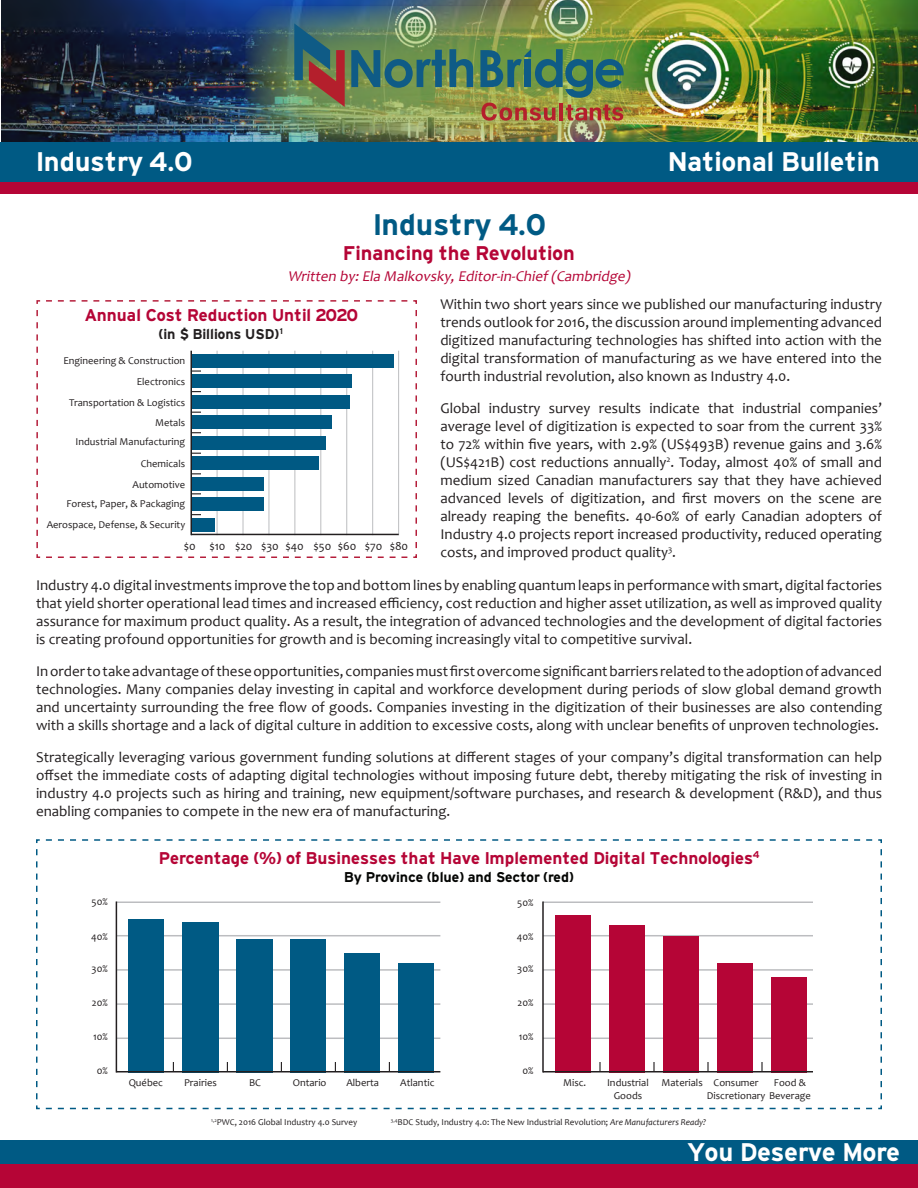
<style>
.page{position:relative;width:918px;height:1188px;background:#fff}
.page>*{position:absolute;margin:0;border:0;box-sizing:border-box;transform-origin:0 0}
.t1{font:31.5px "Hitthe Road";color:#005a84}
.t2{font:28.5px "Hitthe Road";color:#fff}
.t3{font:27px "Hitthe Road";color:#fff}
.t4{font:21px "Hitthe Road";color:#b50536}
.t5{font:18px "Hitthe Road";color:#b50536}
.t6{font:15px/18px "Candara";color:#231f20;text-align:justify}
.t7{font:italic 15px "Candara";color:#b50536}
.t8{font:15px "Hitthe Road";color:#040503}
.t9{font:15px "Hitthe Road";color:#231f20}
.t10{font:12px "Candara";color:#231f20}
.t11{font:10.5px/20.5px "Candara";color:#231f20;text-align:right}
.t12{font:9px "Candara";color:#231f20}
.s1{font-style:italic}
</style>
<div class="page">
<svg style="left:36px;top:300px;width:381px;height:258px"></svg>
<img style="left:1px;top:0;width:917px;height:143px">
<div style="left:0;top:182px;width:918px;height:12px;background:#b50536"></div>
<div style="left:0;top:1140px;width:918px;height:24px;background:#005a84"></div>
<div style="left:0;top:1164px;width:918px;height:24px;background:#b50536"></div>
<img style="left:243px;top:3px;width:419px;height:140px">
<svg style="left:294px;top:23px;width:51px;height:84px;background:#63655b"></svg>
<svg style="left:351px;top:49px;width:122px;height:39px;background:#467a66"></svg>
<svg style="left:480px;top:49px;width:144px;height:72px;background:#6c8054"></svg>
<div style="left:0;top:143px;width:918px;height:39px;background:#005a84"></div>
<hr style="left:217px;top:351px;width:1px;height:184px;background:#bcbdc0">
<hr style="left:243px;top:351px;width:1px;height:184px;background:#bcbdc0">
<hr style="left:269px;top:351px;width:1px;height:184px;background:#bcbdc0">
<hr style="left:295px;top:351px;width:1px;height:184px;background:#bcbdc0">
<hr style="left:320px;top:351px;width:1px;height:184px;background:#bcbdc0">
<hr style="left:346px;top:351px;width:1px;height:184px;background:#bcbdc0">
<hr style="left:372px;top:351px;width:1px;height:184px;background:#bcbdc0">
<hr style="left:398px;top:351px;width:1px;height:184px;background:#bcbdc0">
<hr style="left:191px;top:534px;width:208px;height:1px;background:#231f20">
<div style="left:191px;top:354px;width:203px;height:14px;background:#005983"></div>
<div style="left:191px;top:375px;width:161px;height:13px;background:#005983"></div>
<div style="left:191px;top:395px;width:158px;height:14px;background:#005983"></div>
<div style="left:191px;top:416px;width:140px;height:13px;background:#005983"></div>
<div style="left:191px;top:436px;width:135px;height:14px;background:#005983"></div>
<div style="left:191px;top:457px;width:127px;height:13px;background:#005983"></div>
<div style="left:191px;top:477px;width:73px;height:14px;background:#005983"></div>
<div style="left:191px;top:498px;width:73px;height:13px;background:#005983"></div>
<div style="left:191px;top:518px;width:23px;height:14px;background:#005983"></div>
<hr style="left:190px;top:351px;width:2px;height:184px;background:#231f20">
<svg style="left:36px;top:839px;width:846px;height:271px"></svg>
<svg style="left:192px;top:370px;width:9px;height:2px"></svg>
<svg style="left:599px;top:1062px;width:2px;height:9px"></svg>
<svg style="left:653px;top:1062px;width:2px;height:9px"></svg>
<svg style="left:707px;top:1062px;width:2px;height:9px"></svg>
<svg style="left:761px;top:1062px;width:2px;height:9px"></svg>
<h2 class="t2" style="left:36px;top:150px;width:157px">Industry 4.0</h2>
<h2 class="t2" style="left:668px;top:150px;width:214px">National Bulletin</h2>
<h1 class="t1" style="left:373px;top:211px;width:173px">Industry 4.0</h1>
<h3 class="t4" style="left:343px;top:244px;width:233px">Financing the Revolution</h3>
<p class="t7" style="left:288px;top:267px;width:347px">Written by:Ela Malkovsky,Editor-in-Chief(Cambridge)</p>
<p class="t6" style="left:440px;top:295px;width:443px">Within two short years since we published our manufacturing industry trends outlook for 2016, the discussion around implementing advanced digitized manufacturing technologies has shifted into action with the digital transformation of manufacturing as we have entered into the fourth industrial revolution, also known as Industry 4.0.</p>
<p class="t6" style="left:440px;top:399px;width:443px">Global industry survey results indicate that industrial companies’ average level of digitization is expected to soar from the current 33% to 72% within five years, with 2.9% (US$493B) revenue gains and 3.6% (US$421B) cost reductions annually<sup>2</sup>. Today, almost 40% of small and medium sized Canadian manufacturers say that they have achieved advanced levels of digitization, and first movers on the scene are already reaping the benefits. 40-60% of early Canadian adopters of Industry 4.0 projects report increased productivity, reduced operating costs, and improved product quality<sup>3</sup>.</p>
<p class="t5" style="left:85px;top:307px;width:274px">Annual Cost Reduction Until 2020</p>
<p class="t9" style="left:159px;top:327px;width:127px">(in $ Billions USD)<sup>1</sup></p>
<p class="t11" style="left:63px;top:351px;width:123px">Engineering &amp; Construction<br>Electronics<br>Transportation &amp; Logistics<br>Metals</p>
<p class="t11" style="left:76px;top:431px;width:111px;line-height:22px">Industrial Manufacturing<br>Chemicals</p>
<p class="t11" style="left:47px;top:474px;width:140px;line-height:20px">Automotive<br>Forest, Paper, &amp; Packaging<br>Aerospace, Defense, &amp; Security</p>
<p class="t10" style="left:184px;top:539px;width:226px">$0 $10 $20 $30 $40 $50 $60 $70 $80</p>
<p class="t6" style="left:36px;top:576px;width:848px">Industry 4.0 digital investments improve the top and bottom lines by enabling quantum leaps in performance with smart, digital factories that yield shorter operational lead times and increased efficiency, cost reduction and higher asset utilization, as well as improved quality assurance for maximum product quality. As a result, the integration of advanced technologies and the development of digital factories is creating profound opportunities for growth and is becoming increasingly vital to competitive survival.</p>
<p class="t6" style="left:36px;top:662px;width:848px">In order to take advantage of these opportunities, companies must first overcome significant barriers related to the adoption of advanced technologies. Many companies delay investing in capital and workforce development during periods of slow global demand growth and uncertainty surrounding the free flow of goods. Companies investing in the digitization of their businesses are also contending with a skills shortage and a lack of digital culture in addition to excessive costs, along with unclear benefits of unproven technologies.</p>
<p class="t6" style="left:36px;top:748px;width:848px">Strategically leveraging various government funding solutions at different stages of your company’s digital transformation can help offset the immediate costs of adapting digital technologies without imposing future debt, thereby mitigating the risk of investing in industry 4.0 projects such as hiring and training, new equipment/software purchases, and research &amp; development (R&amp;D), and thus enabling companies to compete in the new era of manufacturing.</p>
<p class="t11" style="left:92px;top:891px;width:18px">50%</p>
<p class="t11" style="left:91px;top:926px;width:18px">40%</p>
<p class="t11" style="left:92px;top:959px;width:18px">30%</p>
<p class="t11" style="left:92px;top:993px;width:17px">20%</p>
<p class="t11" style="left:93px;top:1027px;width:16px">10%</p>
<p class="t11" style="left:97px;top:1060px;width:13px">0%</p>
<p class="t5" style="left:159px;top:850px;width:602px">Percentage (%) of Businesses that Have Implemented Digital Technologies<sup>4</sup></p>
<p class="t8" style="left:344px;top:871px;width:231px">By Province (blue) and Sector (red)</p>
<p class="t11" style="left:517px;top:892px;width:18px">50%</p>
<p class="t11" style="left:517px;top:926px;width:18px">40%</p>
<p class="t11" style="left:517px;top:959px;width:18px">30%</p>
<p class="t11" style="left:518px;top:993px;width:17px">20%</p>
<p class="t11" style="left:519px;top:1027px;width:16px">10%</p>
<p class="t11" style="left:522px;top:1060px;width:13px">0%</p>
<p class="t11" style="left:129px;top:1072px;width:36px">Québec</p>
<p class="t11" style="left:184px;top:1072px;width:34px">Prairies</p>
<p class="t11" style="left:249px;top:1072px;width:13px">BC</p>
<p class="t11" style="left:293px;top:1072px;width:35px">Ontario</p>
<p class="t11" style="left:346px;top:1072px;width:34px">Alberta</p>
<p class="t11" style="left:400px;top:1072px;width:36px">Atlantic</p>
<p class="t11" style="left:563px;top:1072px;width:25px">Misc.</p>
<p class="t11" style="left:607px;top:1076px;width:43px;line-height:12.6px;text-align:center">Industrial<br>Goods</p>
<p class="t11" style="left:707px;top:1076px;width:106px;line-height:12.6px;text-align:left;text-indent:-45px">Materials Consumer<br>Discretionary Beverage</p>
<p class="t11" style="left:774px;top:1072px;width:34px">Food &amp;</p>
<p class="t12" style="left:211px;top:1117px;width:148px"><sup>1,2</sup>PWC, 2016 Global Industry 4.0 Survey</p>
<p class="t12" style="left:391px;top:1117px;width:317px"><sup>3,4</sup>BDC Study, Industry 4.0: The New Industrial Revolution; <span class="s1">Are Manufacturers Ready?</span></p>
<h3 class="t3" style="left:688px;top:1140px;width:214px">You Deserve More</h3>
</div>
